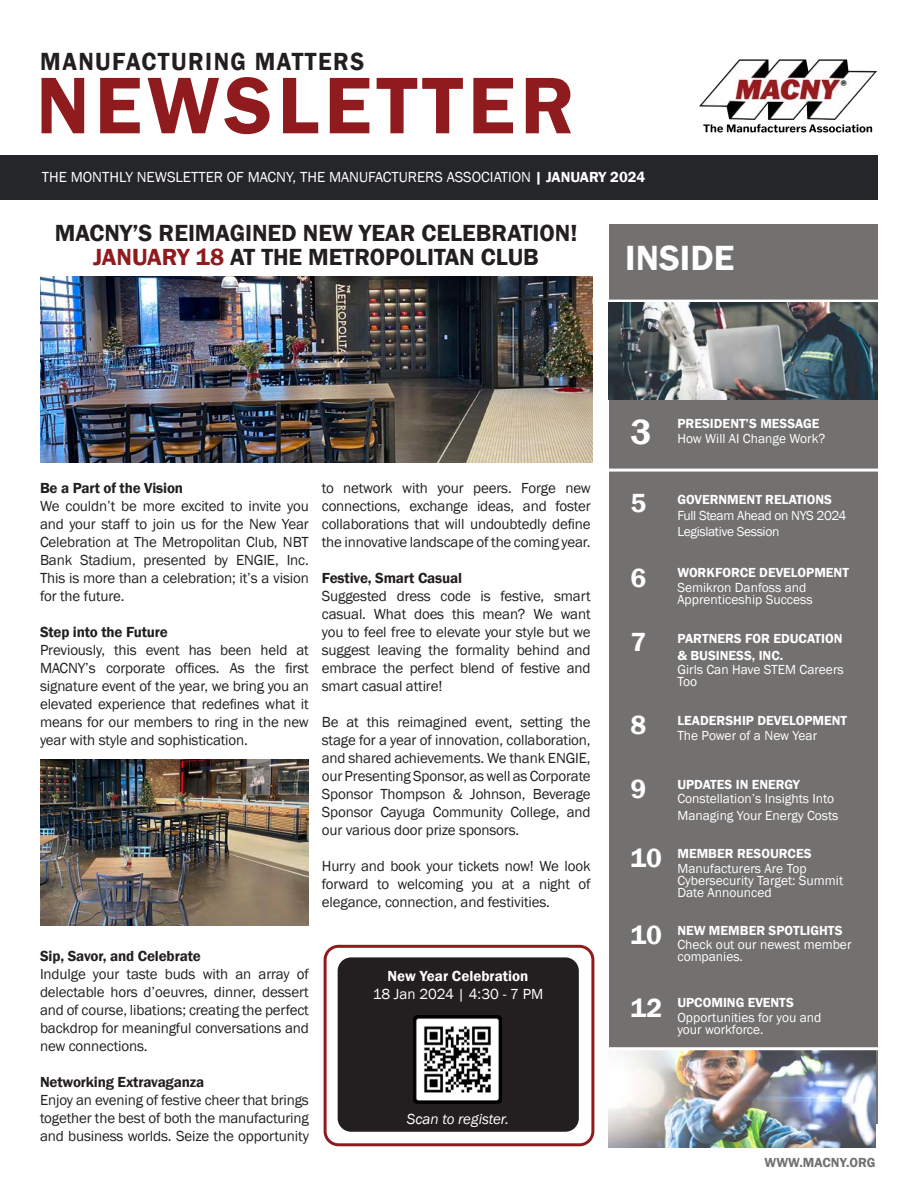
<style>
.page{position:relative;width:918px;height:1188px;background:#fff}
.page>*{position:absolute;margin:0;border:0;box-sizing:border-box;transform-origin:0 0}
.t1{font:600 83.1px "Franklin Gothic";letter-spacing:.06em;color:#8f1b1e}
.t2{font:600 36px "Franklin Gothic";color:#fff}
.t3{font:600 27px "Franklin Gothic";color:#fff}
.t4{font:600 25.5px "Franklin Gothic";letter-spacing:.06em;color:#231f20;scale:.94 1}
.t5{font:600 24px "Franklin Gothic";color:#231f20}
.t6{font:15px/18px "Franklin Gothic";letter-spacing:-.01em;color:#231f20;text-align:justify}
.t7{font:600 15px "Franklin Gothic";letter-spacing:-.01em;color:#231f20}
.t8{font:15px "Franklin Gothic";color:#fff}
.t9{font:600 15px "Franklin Gothic";color:#fff}
.t10{font:italic 15px "Franklin Gothic";color:#fff}
.t11{font:13.5px/12px "Franklin Gothic";color:#fff}
.t12{font:600 13.5px/16.2px "Franklin Gothic";color:#fff}
.t13{font:13.5px/16.5px "Franklin Gothic";letter-spacing:-.025em;color:#fff}
.t14{font:600 13.5px "Franklin Gothic";color:#727170}
.s1{font-weight:600}
.s2{color:#8f1b1e}
</style>
<div class="page">
<img style="left:700px;top:59px;width:177px;height:74px">
<div style="left:0;top:156px;width:878px;height:44px;background:#252629"></div>
<div style="left:609px;top:224px;width:268px;height:900px;background:#727170"></div>
<hr style="left:609px;top:469px;width:274px;height:3px;background:#fff">
<img style="left:609px;top:1050px;width:267px;height:98px">
<hr style="left:609px;top:300px;width:274px;height:3px;background:#fff">
<hr style="left:609px;top:1047px;width:274px;height:3px;background:#fff">
<img style="left:609px;top:303px;width:268px;height:96px">
<img style="left:40px;top:759px;width:269px;height:166px">
<div style="left:324px;top:945px;width:270px;height:201px;border:3px solid #8f1b1e;border-radius:13px"></div>
<div style="left:338px;top:957px;width:241px;height:175px;background:#231f20;border-radius:14px"></div>
<img style="left:40px;top:276px;width:553px;height:187px">
<img style="left:414px;top:1016px;width:88px;height:88px">
<p class="t4" style="left:40px;top:46px;width:346px">MANUFACTURING MATTERS</p>
<p class="t1" style="left:36px;top:54px;width:540px">NEWSLETTER</p>
<p class="t8" style="left:42px;top:168px;width:605px">THE MONTHLY NEWSLETTER OF MACNY, THE MANUFACTURERS ASSOCIATION <span class="s1">| JANUARY 2024</span></p>
<p class="t5" style="left:55px;top:218px;width:524px">MACNY’S REIMAGINED NEW YEAR CELEBRATION!</p>
<p class="t5" style="left:93px;top:242px;width:447px"><span class="s2">JANUARY 18</span> AT THE METROPOLITAN CLUB</p>
<p class="t2" style="left:625px;top:236px;width:110px">INSIDE</p>
<p class="t7" style="left:40px;top:479px;width:145px">Be a Part of the Vision</p>
<p class="t6" style="left:40px;top:497px;width:270px">We couldn’t be more excited to invite you and your staff to join us for the New Year Celebration at The Metropolitan Club, NBT Bank Stadium, presented by ENGIE, Inc.<br>This is more than a celebration; it’s a vision for the future.</p>
<p class="t7" style="left:40px;top:623px;width:129px">Step into the Future</p>
<p class="t6" style="left:40px;top:641px;width:270px">Previously, this event has been held at MACNY’s corporate offices. As the first signature event of the year, we bring you an elevated experience that redefines what it means for our members to ring in the new year with style and sophistication.</p>
<p class="t6" style="left:322px;top:479px;width:270px">to network with your peers. Forge new connections, exchange ideas, and foster collaborations that will undoubtedly define the innovative landscape of the coming year.</p>
<p class="t7" style="left:322px;top:569px;width:142px">Festive, Smart Casual</p>
<p class="t6" style="left:322px;top:587px;width:270px">Suggested dress code is festive, smart casual. What does this mean? We want you to feel free to elevate your style but we suggest leaving the formality behind and embrace the perfect blend of festive and smart casual attire!</p>
<p class="t6" style="left:322px;top:713px;width:270px">Be at this reimagined event, setting the stage for a year of innovation, collaboration, and shared achievements. We thank ENGIE, our Presenting Sponsor, as well as Corporate Sponsor Thompson &amp; Johnson, Beverage Sponsor Cayuga Community College, and our various door prize sponsors.</p>
<p class="t6" style="left:322px;top:857px;width:270px">Hurry and book your tickets now! We look forward to welcoming you at a night of elegance, connection, and festivities.</p>
<p class="t7" style="left:40px;top:947px;width:162px">Sip, Savor, and Celebrate</p>
<p class="t6" style="left:40px;top:965px;width:270px">Indulge your taste buds with an array of delectable hors d’oeuvres, dinner, dessert and of course, libations; creating the perfect backdrop for meaningful conversations and new connections.</p>
<p class="t7" style="left:40px;top:1073px;width:166px">Networking Extravaganza</p>
<p class="t6" style="left:40px;top:1091px;width:270px">Enjoy an evening of festive cheer that brings together the best of both the manufacturing and business worlds. Seize the opportunity</p>
<p class="t9" style="left:388px;top:967px;width:142px">New Year Celebration</p>
<p class="t8" style="left:373px;top:985px;width:172px">18 Jan 2024 | 4:30 - 7 PM</p>
<p class="t10" style="left:407px;top:1110px;width:104px">Scan to register.</p>
<p class="t2" style="left:630px;top:409px;width:23px">3</p>
<p class="t12" style="left:677px;top:416px;width:144px">PRESIDENT’S MESSAGE</p>
<p class="t11" style="left:677px;top:433px;width:149px">How Will AI Change Work?</p>
<p class="t3" style="left:630px;top:487px;width:17px">5</p>
<p class="t12" style="left:677px;top:492px;width:156px">GOVERNMENT RELATIONS</p>
<p class="t13" style="left:677px;top:507px;width:171px">Full Steam Ahead on NYS 2024<br>Legislative Session</p>
<p class="t12" style="left:677px;top:565px;width:173px">WORKFORCE DEVELOPMENT</p>
<p class="t3" style="left:630px;top:561px;width:17px">6</p>
<p class="t11" style="left:677px;top:582px;width:137px">Semikron Danfoss and<br>Apprenticeship Success</p>
<p class="t3" style="left:630px;top:626px;width:17px">7</p>
<p class="t12" style="left:677px;top:631px;width:167px">PARTNERS FOR EDUCATION &amp; BUSINESS, INC.</p>
<p class="t11" style="left:677px;top:664px;width:168px">Girls Can Have STEM Careers<br>Too</p>
<p class="t3" style="left:630px;top:708px;width:17px">8</p>
<p class="t12" style="left:677px;top:712px;width:171px">LEADERSHIP DEVELOPMENT</p>
<p class="t11" style="left:677px;top:730px;width:141px">The Power of a New Year</p>
<p class="t3" style="left:630px;top:772px;width:17px">9</p>
<p class="t12" style="left:677px;top:777px;width:124px">UPDATES IN ENERGY</p>
<p class="t11" style="left:677px;top:791px;width:163px;line-height:16.5px">Constellation’s Insights Into<br>Managing Your Energy Costs</p>
<p class="t3" style="left:630px;top:842px;width:33px">10</p>
<p class="t12" style="left:677px;top:845px;width:136px">MEMBER RESOURCES</p>
<p class="t11" style="left:677px;top:862px;width:167px">Manufacturers Are Top<br>Cybersecurity Target: Summit<br>Date Announced</p>
<p class="t3" style="left:630px;top:918px;width:33px">10</p>
<p class="t12" style="left:677px;top:922px;width:167px">NEW MEMBER SPOTLIGHTS</p>
<p class="t11" style="left:677px;top:939px;width:176px">Check out our newest member companies.</p>
<p class="t3" style="left:630px;top:991px;width:34px">12</p>
<p class="t12" style="left:677px;top:995px;width:118px">UPCOMING EVENTS</p>
<p class="t11" style="left:677px;top:1012px;width:146px">Opportunities for you and your workforce.</p>
<p class="t14" style="left:765px;top:1154px;width:112px">WWW.MACNY.ORG</p>
</div>
